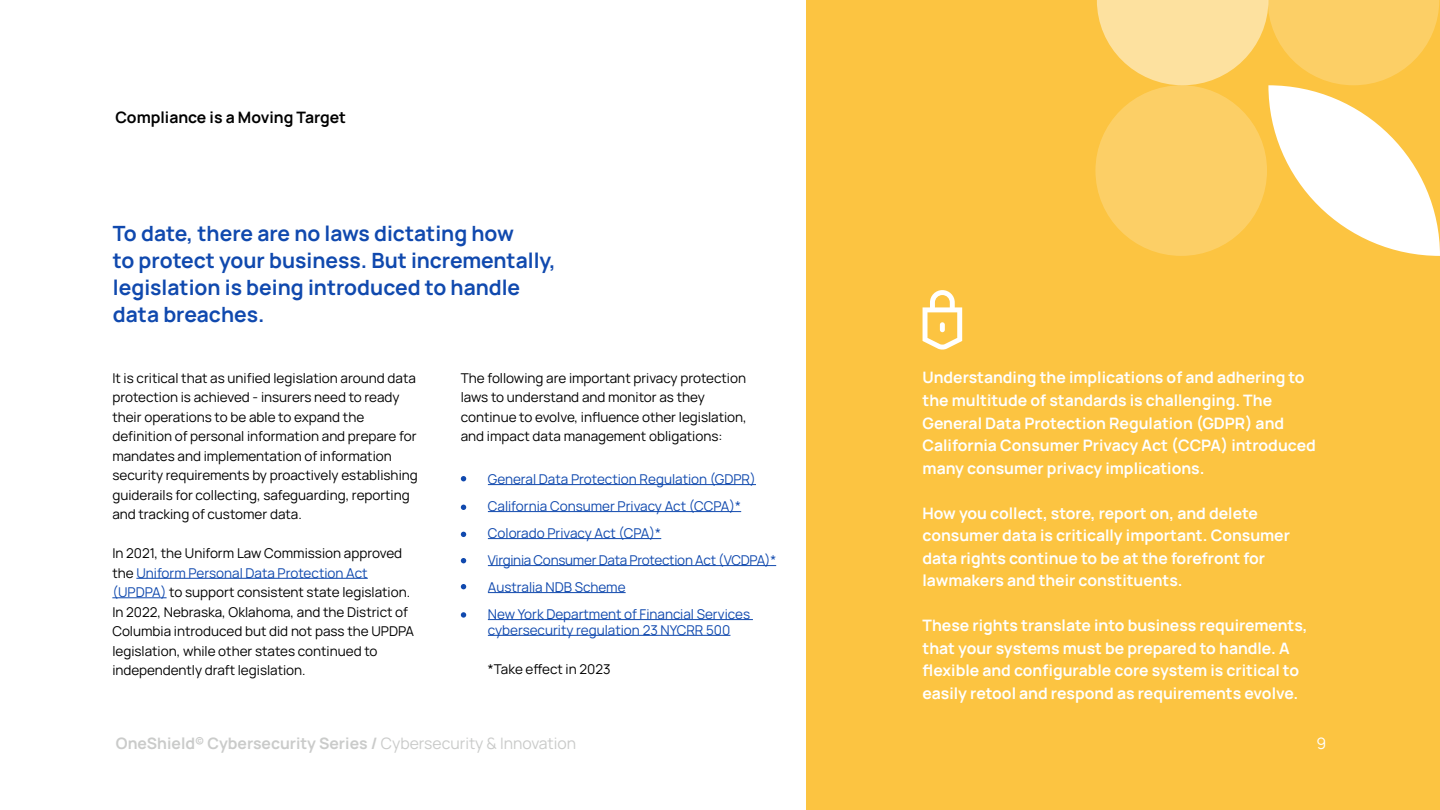
<style>
.page{position:relative;width:1440px;height:810px;background:#fff}
.page>*{position:absolute;margin:0;border:0;box-sizing:border-box;transform-origin:0 0}
.t1{font:700 21px/27px "Manrope";color:#1049ae}
.t2{font:700 15.75px/22.5px "Manrope";color:#fff}
.t3{font:700 15.75px "Manrope";color:#cacbca}
.t4{font:700 15.75px "Manrope";color:#000}
.t5{font:15.75px "Manrope";color:#fff}
.t6{font:13.5px/19.5px "Manrope";color:#000}
.t7{font:13.5px/27px "Manrope";color:#1049ae}
.s1{color:#1049ae}
.s2{font-weight:400}
</style>
<div class="page">
<div style="left:806px;top:0;width:634px;height:810px;background:#fcc441"></div>
<hr style="left:136px;top:578px;width:232px;height:1px;background:#1049ae">
<hr style="left:112px;top:598px;width:55px;height:1px;background:#1049ae">
<hr style="left:488px;top:484px;width:268px;height:1px;background:#1049ae">
<hr style="left:488px;top:511px;width:253px;height:1px;background:#1049ae">
<hr style="left:488px;top:538px;width:173px;height:1px;background:#1049ae">
<hr style="left:488px;top:565px;width:288px;height:1px;background:#1049ae">
<hr style="left:488px;top:592px;width:138px;height:1px;background:#1049ae">
<hr style="left:488px;top:619px;width:265px;height:1px;background:#1049ae">
<hr style="left:488px;top:635px;width:242px;height:1px;background:#1049ae">
<svg style="left:461px;top:476px;width:5px;height:5px"></svg>
<svg style="left:461px;top:505px;width:5px;height:5px"></svg>
<svg style="left:461px;top:532px;width:5px;height:5px"></svg>
<svg style="left:461px;top:558px;width:5px;height:5px"></svg>
<svg style="left:461px;top:584px;width:5px;height:5px"></svg>
<svg style="left:461px;top:612px;width:5px;height:6px"></svg>
<svg style="left:923px;top:290px;width:39px;height:60px"></svg>
<div style="left:940px;top:322px;width:5px;height:10px;background:#fff;border-radius:2px"></div>
<svg style="left:1097px;top:0;width:343px;height:256px"></svg>
<p class="t4" style="left:115px;top:106px;width:232px">Compliance is a Moving Target</p>
<h1 class="t1" style="left:113px;top:219px;width:445px">To date, there are no laws dictating how<br>to protect your business. But incrementally, legislation is being introduced to handle data breaches.</h1>
<p class="t6" style="left:112px;top:367px;width:307px">It is critical that as unified legislation around data protection is achieved - insurers need to ready their operations to be able to expand the definition of personal information and prepare for mandates and implementation of information security requirements by proactively establishing guiderails for collecting, safeguarding, reporting and tracking of customer data.</p>
<p class="t6" style="left:112px;top:543px;width:303px">In 2021, the Uniform Law Commission approved the <span class="s1">Uniform Personal Data Protection Act (UPDPA)</span> to support consistent state legislation.<br>In 2022, Nebraska, Oklahoma, and the District of Columbia introduced but did not pass the UPDPA legislation, while other states continued to independently draft legislation.</p>
<p class="t6" style="left:461px;top:367px;width:288px">The following are important privacy protection laws to understand and monitor as they continue to evolve, influence other legislation, and impact data management obligations:</p>
<p class="t7" style="left:488px;top:465px;width:290px">General Data Protection Regulation (GDPR)<br>California Consumer Privacy Act (CCPA)* Colorado Privacy Act (CPA)*<br>Virginia Consumer Data Protection Act (VCDPA)* Australia NDB Scheme<br>New York Department of Financial Services</p>
<p class="t7" style="left:488px;top:616px;width:244px">cybersecurity regulation 23 NYCRR 500</p>
<p class="t6" style="left:488px;top:659px;width:124px">*Take effect in 2023</p>
<p class="t2" style="left:923px;top:366px;width:395px">Understanding the implications of and adhering to the multitude of standards is challenging. The General Data Protection Regulation (GDPR) and California Consumer Privacy Act (CCPA) introduced many consumer privacy implications.</p>
<p class="t2" style="left:923px;top:501px;width:369px">How you collect, store, report on, and delete consumer data is critically important. Consumer data rights continue to be at the forefront for lawmakers and their constituents.</p>
<p class="t2" style="left:923px;top:613px;width:387px">These rights translate into business requirements, that your systems must be prepared to handle. A flexible and configurable core system is critical to easily retool and respond as requirements evolve.</p>
<p class="t3" style="left:116px;top:732px;width:462px">OneShield<sup>(c)</sup> Cybersecurity Series / <span class="s2">Cybersecurity &amp; Innovation</span></p>
<p class="t5" style="left:1317px;top:732px;width:11px">9</p>
</div>
